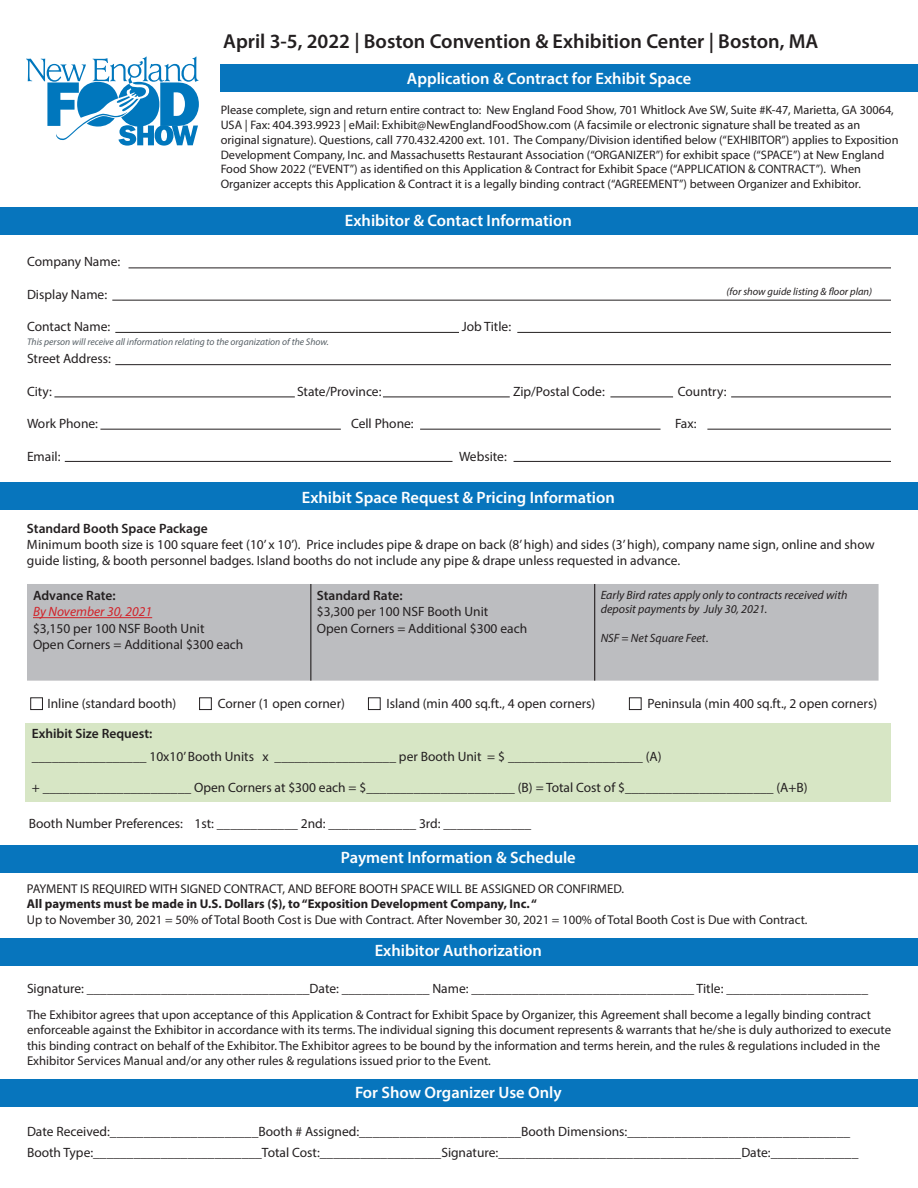
<style>
.page{position:relative;width:918px;height:1188px;background:#fff}
.page>*{position:absolute;margin:0;border:0;box-sizing:border-box;transform-origin:0 0}
.t1{font:600 20.25px "Myriad Pro";color:#231f20}
.t2{font:600 16.5px "Myriad Pro";color:#fff}
.t3{font:13.5px/16.2px "Myriad Pro";color:#231f20}
.t4{font:600 13.5px "Myriad Pro";color:#231f20}
.t5{font:italic 13.5px "Myriad Pro";color:#d1232a}
.t6{font:12.75px/15.3px "Myriad Pro";color:#231f20}
.t7{font:700 12.75px "Myriad Pro";color:#231f20}
.t8{font:12.3px/14.7px "Myriad Pro";color:#231f20}
.t9{font:italic 12px/14.4px "Myriad Pro";color:#231f20}
.t10{font:italic 10.5px "Myriad Pro";color:#231f20}
.t11{font:italic 9.6px "Myriad Pro";color:#576066}
.s1{font-style:normal}
</style>
<div class="page">
<svg style="left:26px;top:57px;width:173px;height:89px"></svg>
<div style="left:0;top:846px;width:918px;height:27px;background:#0775bd"></div>
<div style="left:0;top:938px;width:918px;height:27px;background:#0775bd"></div>
<div style="left:0;top:1080px;width:918px;height:27px;background:#0775bd"></div>
<div style="left:0;top:483px;width:918px;height:27px;background:#0775bd"></div>
<div style="left:27px;top:584px;width:852px;height:97px;background:#bcbdc0"></div>
<hr style="left:310px;top:584px;width:1px;height:97px;background:#231f20">
<hr style="left:594px;top:584px;width:1px;height:97px;background:#231f20">
<hr style="left:33px;top:617px;width:119px;height:1px;background:#d1232a">
<div style="left:26px;top:723px;width:865px;height:79px;background:#d7e6c5"></div>
<div style="left:30px;top:697px;width:13px;height:13px;border:1px solid #231f20"></div>
<div style="left:199px;top:697px;width:13px;height:13px;border:1px solid #231f20"></div>
<div style="left:368px;top:697px;width:13px;height:13px;border:1px solid #231f20"></div>
<div style="left:629px;top:697px;width:13px;height:13px;border:1px solid #231f20"></div>
<hr style="left:129px;top:268px;width:762px;height:1px;background:#231f20">
<hr style="left:112px;top:300px;width:779px;height:1px;background:#231f20">
<hr style="left:115px;top:332px;width:344px;height:1px;background:#231f20">
<hr style="left:517px;top:332px;width:374px;height:1px;background:#231f20">
<hr style="left:115px;top:364px;width:776px;height:1px;background:#231f20">
<hr style="left:54px;top:397px;width:241px;height:1px;background:#231f20">
<hr style="left:383px;top:397px;width:127px;height:1px;background:#231f20">
<hr style="left:610px;top:397px;width:63px;height:1px;background:#231f20">
<hr style="left:731px;top:397px;width:160px;height:1px;background:#231f20">
<hr style="left:100px;top:429px;width:241px;height:1px;background:#231f20">
<hr style="left:420px;top:429px;width:241px;height:1px;background:#231f20">
<hr style="left:707px;top:429px;width:184px;height:1px;background:#231f20">
<hr style="left:65px;top:461px;width:388px;height:1px;background:#231f20">
<hr style="left:514px;top:461px;width:377px;height:1px;background:#231f20">
<div style="left:0;top:207px;width:918px;height:27px;background:#0775bd"></div>
<div style="left:221px;top:65px;width:697px;height:27px;background:#0775bd"></div>
<h1 class="t1" style="left:223px;top:28px;width:597px">April 3-5, 2022 | Boston Convention &amp; Exhibition Center | Boston, MA</h1>
<p class="t2" style="left:407px;top:68px;width:286px">Application &amp; Contract for Exhibit Space</p>
<p class="t8" style="left:221px;top:103px;width:679px">Please complete, sign and return entire contract to: New England Food Show, 701 Whitlock Ave SW, Suite #K-47, Marietta, GA 30064, USA | Fax: 404.393.9923 | eMail: Exhibit@NewEnglandFoodShow.com (A facsimile or electronic signature shall be treated as an original signature). Questions, call 770.432.4200 ext. 101. The Company/Division identified below (“EXHIBITOR”) applies to Exposition Development Company, Inc. and Massachusetts Restaurant Association (“ORGANIZER”) for exhibit space (“SPACE”) at New England Food Show 2022 (“EVENT”) as identified on this Application &amp; Contract for Exhibit Space (“APPLICATION &amp; CONTRACT”). When Organizer accepts this Application &amp; Contract it is a legally binding contract (“AGREEMENT”) between Organizer and Exhibitor.</p>
<p class="t2" style="left:345px;top:210px;width:228px">Exhibitor &amp; Contact Information</p>
<p class="t3" style="left:27px;top:253px;width:95px">Company Name:</p>
<p class="t3" style="left:27px;top:286px;width:82px">Display Name:</p>
<p class="t3" style="left:27px;top:318px;width:85px">Contact Name:</p>
<p class="t3" style="left:462px;top:318px;width:51px">Job Title:</p>
<p class="t3" style="left:27px;top:351px;width:86px">Street Address:</p>
<p class="t3" style="left:27px;top:383px;width:27px">City:</p>
<p class="t3" style="left:297px;top:383px;width:86px">State/Province:</p>
<p class="t3" style="left:513px;top:383px;width:93px">Zip/Postal Code:</p>
<p class="t3" style="left:678px;top:383px;width:50px">Country:</p>
<p class="t3" style="left:27px;top:415px;width:73px">Work Phone:</p>
<p class="t3" style="left:351px;top:415px;width:64px">Cell Phone:</p>
<p class="t3" style="left:675px;top:415px;width:23px">Fax:</p>
<p class="t3" style="left:27px;top:448px;width:35px">Email:</p>
<p class="t3" style="left:459px;top:448px;width:49px">Website:</p>
<p class="t10" style="left:727px;top:285px;width:147px">(for show guide listing &amp; floor plan)</p>
<p class="t11" style="left:27px;top:336px;width:303px">This person will receive all information relating to the organization of the Show.</p>
<p class="t2" style="left:302px;top:487px;width:315px">Exhibit Space Request &amp; Pricing Information</p>
<p class="t4" style="left:27px;top:520px;width:182px">Standard Booth Space Package</p>
<p class="t3" style="left:27px;top:536px;width:849px">Minimum booth size is 100 square feet (10’ x 10’). Price includes pipe &amp; drape on back (8’ high) and sides (3’ high), company name sign, online and show guide listing, &amp; booth personnel badges. Island booths do not include any pipe &amp; drape unless requested in advance.</p>
<p class="t4" style="left:33px;top:587px;width:84px">Advance Rate:</p>
<p class="t5" style="left:33px;top:603px;width:121px">By November 30, 2021</p>
<p class="t3" style="left:33px;top:620px;width:212px">$3,150 per 100 NSF Booth Unit<br>Open Corners = Additional $300 each</p>
<p class="t9" style="left:601px;top:588px;width:248px">Early Bird rates apply only to contracts received with deposit payments by July 30, 2021.</p>
<p class="t9" style="left:601px;top:631px;width:109px">NSF = Net Square Feet<span class="s1">.</span></p>
<p class="t4" style="left:317px;top:587px;width:87px">Standard Rate:</p>
<p class="t3" style="left:317px;top:603px;width:212px">$3,300 per 100 NSF Booth Unit<br>Open Corners = Additional $300 each</p>
<p class="t3" style="left:47px;top:695px;width:131px">Inline (standard booth)</p>
<p class="t3" style="left:218px;top:695px;width:129px">Corner (1 open corner)</p>
<p class="t3" style="left:387px;top:695px;width:210px">Island (min 400 sq.ft., 4 open corners)</p>
<p class="t3" style="left:648px;top:695px;width:231px">Peninsula (min 400 sq.ft., 2 open corners)</p>
<p class="t4" style="left:32px;top:725px;width:122px">Exhibit Size Request:</p>
<p class="t3" style="left:32px;top:748px;width:631px">_________________ 10x10’ Booth Units x __________________ per Booth Unit = $ ____________________ (A)</p>
<p class="t3" style="left:32px;top:779px;width:777px">+ ______________________ Open Corners at $300 each = $______________________ (B) = Total Cost of $______________________ (A+B)</p>
<p class="t3" style="left:29px;top:815px;width:504px">Booth Number Preferences: 1st: ____________ 2nd: _____________ 3rd: _____________</p>
<p class="t2" style="left:341px;top:846px;width:236px">Payment Information &amp; Schedule</p>
<p class="t6" style="left:27px;top:881px;width:599px">PAYMENT IS REQUIRED WITH SIGNED CONTRACT, AND BEFORE BOOTH SPACE WILL BE ASSIGNED OR CONFIRMED.</p>
<p class="t7" style="left:27px;top:896px;width:512px">All payments must be made in U.S. Dollars ($), to “Exposition Development Company, Inc. “</p>
<p class="t6" style="left:27px;top:912px;width:782px">Up to November 30, 2021 = 50% of Total Booth Cost is Due with Contract. After November 30, 2021 = 100% of Total Booth Cost is Due with Contract.</p>
<p class="t2" style="left:375px;top:940px;width:169px">Exhibitor Authorization</p>
<p class="t3" style="left:27px;top:980px;width:843px">Signature: _________________________________Date: _____________ Name: _________________________________ Title: _____________________</p>
<p class="t6" style="left:27px;top:1007px;width:866px">The Exhibitor agrees that upon acceptance of this Application &amp; Contract for Exhibit Space by Organizer, this Agreement shall become a legally binding contract enforceable against the Exhibitor in accordance with its terms. The individual signing this document represents &amp; warrants that he/she is duly authorized to execute this binding contract on behalf of the Exhibitor. The Exhibitor agrees to be bound by the information and terms herein, and the rules &amp; regulations included in the Exhibitor Services Manual and/or any other rules &amp; regulations issued prior to the Event.</p>
<p class="t2" style="left:355px;top:1082px;width:208px">For Show Organizer Use Only</p>
<p class="t3" style="left:27px;top:1120px;width:833px;line-height:21.6px">Date Received:______________________Booth # Assigned:________________________Booth Dimensions:_________________________________<br>Booth Type:_________________________Total Cost:__________________Signature:____________________________________Date:_____________</p>
</div>
